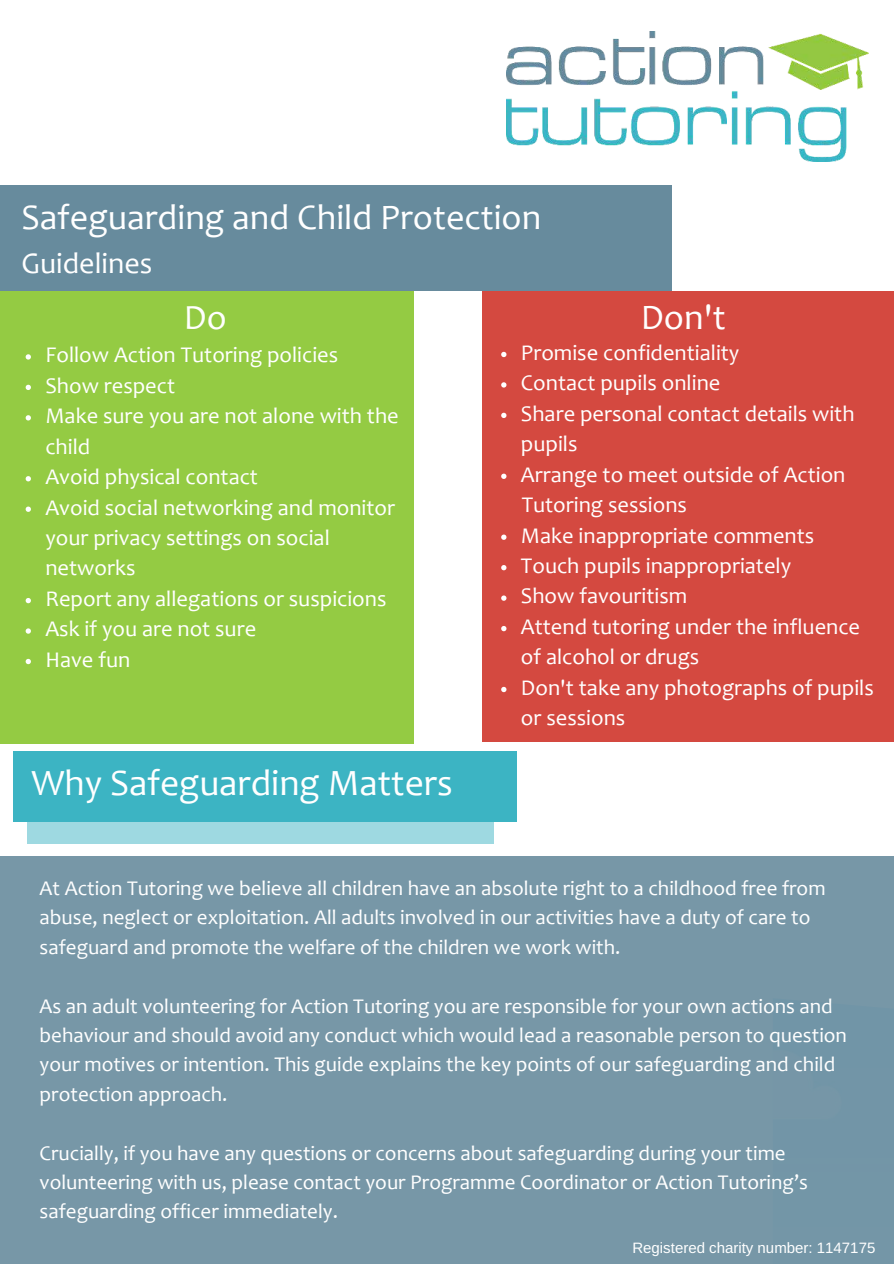
<style>
.page{position:relative;width:894px;height:1264px;background:#fff}
.page>*{position:absolute;margin:0;border:0;box-sizing:border-box;transform-origin:0 0}
.t1{font:37.35px "Candara";color:#fff}
.t2{font:36px "Candara";color:#fff}
.t3{font:35.55px "Candara";color:#fff}
.t4{font:30px "Candara";color:#fff}
.t5{font:22.5px/30.5px "Candara";color:#fff}
.t6{font:21px/29.4px "Candara";color:#fff}
.t7{font:15px "Arimo";color:#fff}
</style>
<div class="page">
<div style="left:0;top:291px;width:413px;height:452px;background:#94cb43"></div>
<img style="left:506px;top:32px;width:361px;height:129px">
<div style="left:0;top:185px;width:671px;height:106px;background:#678b9d"></div>
<div style="left:482px;top:291px;width:411px;height:450px;background:#d44940"></div>
<svg style="left:501px;top:352px;width:5px;height:5px"></svg>
<svg style="left:501px;top:382px;width:5px;height:5px"></svg>
<svg style="left:501px;top:413px;width:5px;height:5px"></svg>
<svg style="left:501px;top:473px;width:5px;height:6px"></svg>
<svg style="left:501px;top:534px;width:5px;height:6px"></svg>
<svg style="left:501px;top:565px;width:5px;height:5px"></svg>
<svg style="left:501px;top:595px;width:5px;height:5px"></svg>
<svg style="left:501px;top:626px;width:5px;height:5px"></svg>
<svg style="left:501px;top:687px;width:5px;height:5px"></svg>
<div style="left:0;top:856px;width:893px;height:407px;background:#7797a7"></div>
<div style="left:14px;top:751px;width:502px;height:70px;background:#3cb4c3"></div>
<div style="left:28px;top:821px;width:466px;height:23px;background:#9ed9e1"></div>
<svg style="left:26px;top:354px;width:5px;height:5px"></svg>
<svg style="left:26px;top:385px;width:5px;height:5px"></svg>
<svg style="left:26px;top:415px;width:5px;height:5px"></svg>
<svg style="left:26px;top:476px;width:5px;height:5px"></svg>
<svg style="left:26px;top:506px;width:5px;height:6px"></svg>
<svg style="left:26px;top:598px;width:5px;height:5px"></svg>
<svg style="left:26px;top:628px;width:5px;height:5px"></svg>
<svg style="left:26px;top:659px;width:5px;height:5px"></svg>
<h2 class="t2" style="left:21px;top:194px;width:521px">Safeguarding and Child Protection</h2>
<h3 class="t4" style="left:21px;top:244px;width:132px">Guidelines</h3>
<h3 class="t3" style="left:184px;top:295px;width:44px">Do</h3>
<h2 class="t2" style="left:640px;top:295px;width:86px">Don't</h2>
<p class="t5" style="left:521px;top:337px;width:335px">Promise confidentiality<br>Contact pupils online<br>Share personal contact details with pupils<br>Arrange to meet outside of Action</p>
<p class="t5" style="left:521px;top:520px;width:354px">Make inappropriate comments<br>Touch pupils inappropriately<br>Show favouritism<br>Attend tutoring under the influence of alcohol or drugs<br>Don't take any photographs of pupils or sessions</p>
<p class="t5" style="left:45px;top:339px;width:355px">Follow Action Tutoring policies<br>Show respect<br>Make sure you are not alone with the child<br>Avoid physical contact<br>Avoid social networking and monitor your privacy settings on social networks<br>Report any allegations or suspicions<br>Ask if you are not sure<br>Have fun</p>
<p class="t5" style="left:521px;top:489px;width:167px">Tutoring sessions</p>
<h1 class="t1" style="left:31px;top:760px;width:422px">Why Safeguarding Matters</h1>
<p class="t6" style="left:40px;top:873px;width:787px">At Action Tutoring we believe all children have an absolute right to a childhood free from abuse, neglect or exploitation. All adults involved in our activities have a duty of care to safeguard and promote the welfare of the children we work with.</p>
<p class="t6" style="left:40px;top:990px;width:808px">As an adult volunteering for Action Tutoring you are responsible for your own actions and behaviour and should avoid any conduct which would lead a reasonable person to question your motives or intention. This guide explains the key points of our safeguarding and child protection approach.</p>
<p class="t6" style="left:40px;top:1137px;width:769px">Crucially, if you have any questions or concerns about safeguarding during your time volunteering with us, please contact your Programme Coordinator or Action Tutoring’s safeguarding officer immediately.</p>
<p class="t7" style="left:632px;top:1239px;width:244px">Registered charity number: 1147175</p>
</div>
